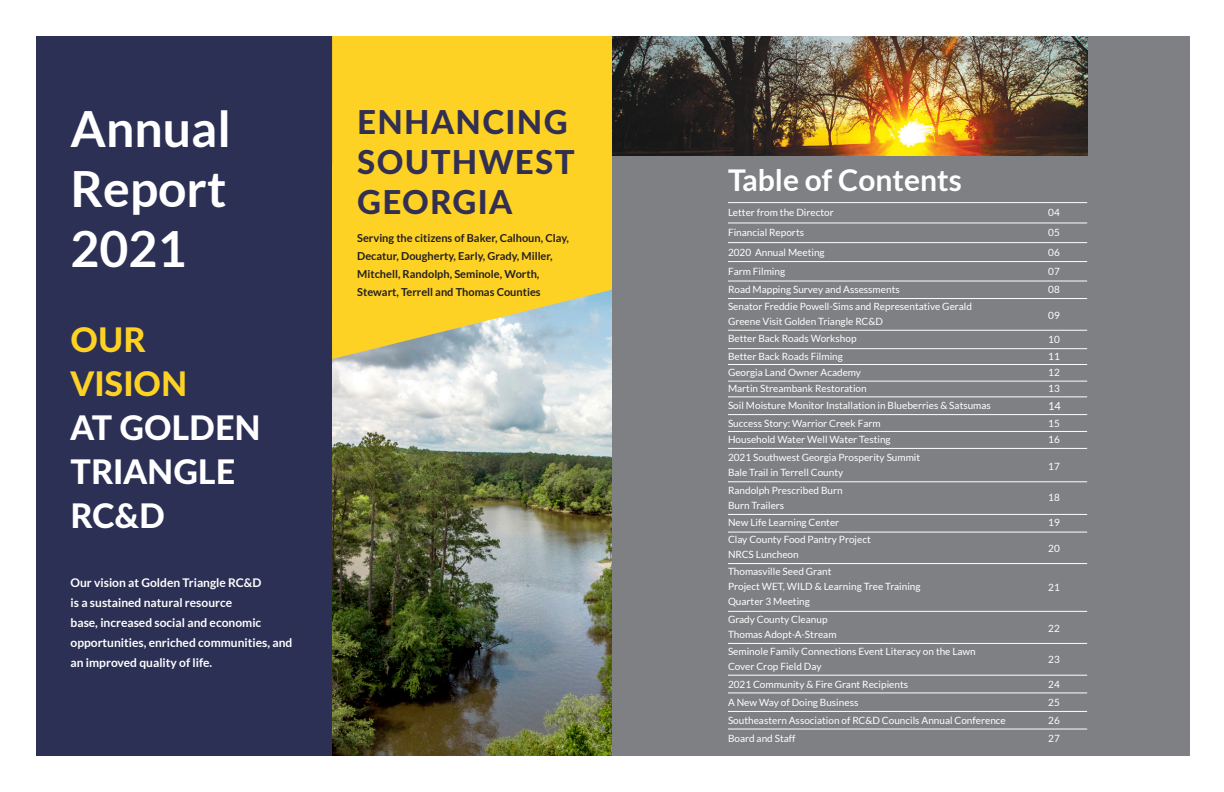
<style>
.page{position:relative;width:1224px;height:792px;background:#fff}
.page>*{position:absolute;margin:0;border:0;box-sizing:border-box;transform-origin:0 0}
.t1{font:700 50px/60px "Lato";color:#fff;text-align:justify}
.Big_Title{font:800 33.9px/44px "Lato";color:#fff}
.Big_Title-2{font:800 33.9px/44px "Lato";color:#fed224}
.t2{font:800 33px "Lato";letter-spacing:.04em;color:#322f52}
.Title_Page{font:700 30px "Lato";color:#fff}
.Text_area__w{font:700 12px/20px "Lato";color:#fff}
.Body_Text{font:700 11px/18px "Lato";color:#231f20}
.Text_area__w-2{font:11px "Lato";color:#fff}
.Text_area__w-3{font:10px/15px "Lato";color:#fff}
.Content{font:10px "Lato";color:#fff}
</style>
<div class="page">
<div style="left:612px;top:36px;width:577px;height:720px;background:#7e8083"></div>
<div style="left:36px;top:36px;width:576px;height:720px;background:#2c3054"></div>
<img style="left:332px;top:359px;width:280px;height:397px">
<svg style="left:332px;top:36px;width:280px;height:323px;background:#f5d036"></svg>
<hr style="left:728px;top:202px;width:359px;height:1px;background:#fff">
<hr style="left:728px;top:223px;width:359px;height:1px;background:#fff">
<hr style="left:728px;top:242px;width:359px;height:1px;background:#fff">
<hr style="left:728px;top:261px;width:359px;height:1px;background:#fff">
<hr style="left:728px;top:281px;width:359px;height:1px;background:#fff">
<hr style="left:728px;top:298px;width:359px;height:1px;background:#fff">
<hr style="left:728px;top:330px;width:359px;height:1px;background:#fff">
<hr style="left:728px;top:348px;width:359px;height:1px;background:#fff">
<hr style="left:728px;top:364px;width:359px;height:1px;background:#fff">
<img style="left:612px;top:37px;width:475px;height:119px">
<hr style="left:728px;top:381px;width:359px;height:1px;background:#fff">
<hr style="left:728px;top:397px;width:359px;height:1px;background:#fff">
<hr style="left:728px;top:414px;width:359px;height:1px;background:#fff">
<hr style="left:728px;top:431px;width:359px;height:1px;background:#fff">
<hr style="left:728px;top:448px;width:359px;height:1px;background:#fff">
<hr style="left:728px;top:482px;width:359px;height:1px;background:#fff">
<hr style="left:728px;top:514px;width:359px;height:1px;background:#fff">
<hr style="left:728px;top:532px;width:359px;height:1px;background:#fff">
<hr style="left:728px;top:563px;width:359px;height:1px;background:#fff">
<hr style="left:728px;top:611px;width:359px;height:1px;background:#fff">
<hr style="left:728px;top:643px;width:359px;height:1px;background:#fff">
<hr style="left:728px;top:675px;width:359px;height:1px;background:#fff">
<hr style="left:728px;top:693px;width:359px;height:1px;background:#fff">
<hr style="left:728px;top:711px;width:359px;height:1px;background:#fff">
<hr style="left:728px;top:729px;width:359px;height:1px;background:#fff">
<p class="t1" style="left:71px;top:98px;width:162px">Annual Report 2021</p>
<p class="Big_Title-2" style="left:71px;top:316px;width:118px">OUR<br>VISION</p>
<p class="Big_Title" style="left:71px;top:404px;width:192px">AT GOLDEN<br>TRIANGLE<br>RC&amp;D</p>
<p class="Text_area__w" style="left:71px;top:572px;width:223px">Our vision at Golden Triangle RC&amp;D<br>is a sustained natural resource<br>base, increased social and economic opportunities, enriched communities, and an improved quality of life.</p>
<p class="t2" style="left:357px;top:98px;width:212px">ENHANCING</p>
<p class="t2" style="left:357px;top:137px;width:219px">SOUTHWEST</p>
<p class="t2" style="left:357px;top:177px;width:157px">GEORGIA</p>
<p class="Body_Text" style="left:357px;top:229px;width:213px">Serving the citizens of Baker, Calhoun, Clay, Decatur, Dougherty, Early, Grady, Miller, Mitchell, Randolph, Seminole, Worth, Stewart, Terrell and Thomas Counties</p>
<p class="Title_Page" style="left:728px;top:163px;width:235px">Table of Contents</p>
<p class="Content" style="left:728px;top:207px;width:107px">Letter from the Director</p>
<p class="Text_area__w-3" style="left:728px;top:225px;width:78px">Financial Reports</p>
<p class="Text_area__w-3" style="left:728px;top:245px;width:98px">2020 Annual Meeting</p>
<p class="Text_area__w-3" style="left:728px;top:264px;width:59px">Farm Filming</p>
<p class="Text_area__w-3" style="left:728px;top:282px;width:173px">Road Mapping Survey and Assessments</p>
<p class="Text_area__w-3" style="left:728px;top:299px;width:245px">Senator Freddie Powell-Sims and Representative Gerald<br>Greene Visit Golden Triangle RC&amp;D</p>
<p class="Text_area__w-3" style="left:728px;top:331px;width:130px">Better Back Roads Workshop</p>
<p class="Text_area__w-3" style="left:1048px;top:205px;width:13px">04</p>
<p class="Text_area__w-3" style="left:1048px;top:225px;width:13px">05</p>
<p class="Text_area__w-3" style="left:1048px;top:245px;width:13px">06</p>
<p class="Text_area__w-3" style="left:1048px;top:264px;width:13px">07</p>
<p class="Text_area__w-3" style="left:1048px;top:282px;width:13px">08</p>
<p class="Text_area__w-3" style="left:1048px;top:308px;width:13px">09</p>
<p class="Text_area__w-3" style="left:1048px;top:332px;width:13px">10</p>
<p class="Text_area__w-3" style="left:728px;top:349px;width:116px">Better Back Roads Filming</p>
<p class="Text_area__w-3" style="left:1048px;top:349px;width:13px">11</p>
<p class="Text_area__w-3" style="left:728px;top:365px;width:135px">Georgia Land Owner Academy</p>
<p class="Text_area__w-3" style="left:1048px;top:365px;width:13px">12</p>
<p class="Text_area__w-3" style="left:728px;top:380px;width:140px">Martin Streambank Restoration</p>
<p class="Text_area__w-3" style="left:1048px;top:380px;width:13px">13</p>
<p class="Text_area__w-3" style="left:728px;top:398px;width:264px">Soil Moisture Monitor Installation in Blueberries &amp; Satsumas</p>
<p class="Text_area__w-2" style="left:1048px;top:399px;width:14px">14</p>
<p class="Text_area__w-3" style="left:728px;top:415px;width:154px">Success Story: Warrior Creek Farm</p>
<p class="Text_area__w-3" style="left:1048px;top:415px;width:13px">15</p>
<p class="Text_area__w-3" style="left:728px;top:432px;width:164px">Household Water Well Water Testing</p>
<p class="Text_area__w-3" style="left:1048px;top:432px;width:13px">16</p>
<p class="Text_area__w-3" style="left:728px;top:450px;width:194px">2021 Southwest Georgia Prosperity Summit</p>
<p class="Text_area__w-3" style="left:728px;top:465px;width:117px">Bale Trail in Terrell County</p>
<p class="Text_area__w-3" style="left:1048px;top:458px;width:13px">17</p>
<p class="Text_area__w-3" style="left:728px;top:483px;width:116px">Randolph Prescribed Burn</p>
<p class="Text_area__w-3" style="left:728px;top:498px;width:58px">Burn Trailers</p>
<p class="Text_area__w-3" style="left:1048px;top:490px;width:13px">18</p>
<p class="Text_area__w-3" style="left:728px;top:515px;width:113px">New Life Learning Center</p>
<p class="Text_area__w-3" style="left:1048px;top:515px;width:13px">19</p>
<p class="Text_area__w-3" style="left:728px;top:532px;width:144px">Clay County Food Pantry Project</p>
<p class="Text_area__w-3" style="left:728px;top:547px;width:72px">NRCS Luncheon</p>
<p class="Text_area__w-3" style="left:1048px;top:541px;width:13px">20</p>
<p class="Text_area__w-3" style="left:728px;top:564px;width:105px">Thomasville Seed Grant</p>
<p class="Text_area__w-3" style="left:728px;top:579px;width:194px">Project WET, WILD &amp; Learning Tree Training</p>
<p class="Text_area__w-3" style="left:728px;top:594px;width:83px">Quarter 3 Meeting</p>
<p class="Text_area__w-3" style="left:728px;top:611px;width:101px">Grady County Cleanup</p>
<p class="Text_area__w-3" style="left:728px;top:626px;width:110px">Thomas Adopt-A-Stream</p>
<p class="Text_area__w-3" style="left:728px;top:644px;width:249px">Seminole Family Connections Event Literacy on the Lawn</p>
<p class="Text_area__w-3" style="left:728px;top:659px;width:95px">Cover Crop Field Day</p>
<p class="Text_area__w-3" style="left:1048px;top:580px;width:13px">21</p>
<p class="Text_area__w-3" style="left:1048px;top:621px;width:13px">22</p>
<p class="Text_area__w-3" style="left:1048px;top:652px;width:13px">23</p>
<p class="Text_area__w-3" style="left:728px;top:677px;width:182px">2021 Community &amp; Fire Grant Recipients</p>
<p class="Text_area__w-3" style="left:1048px;top:677px;width:13px">24</p>
<p class="Text_area__w-3" style="left:728px;top:694px;width:132px">A New Way of Doing Business</p>
<p class="Text_area__w-3" style="left:1048px;top:694px;width:13px">25</p>
<p class="Text_area__w-3" style="left:728px;top:713px;width:279px">Southeastern Association of RC&amp;D Councils Annual Conference</p>
<p class="Text_area__w-3" style="left:1048px;top:713px;width:13px">26</p>
<p class="Text_area__w-3" style="left:728px;top:730px;width:69px">Board and Staff</p>
<p class="Text_area__w-3" style="left:1048px;top:730px;width:13px">27</p>
</div>
